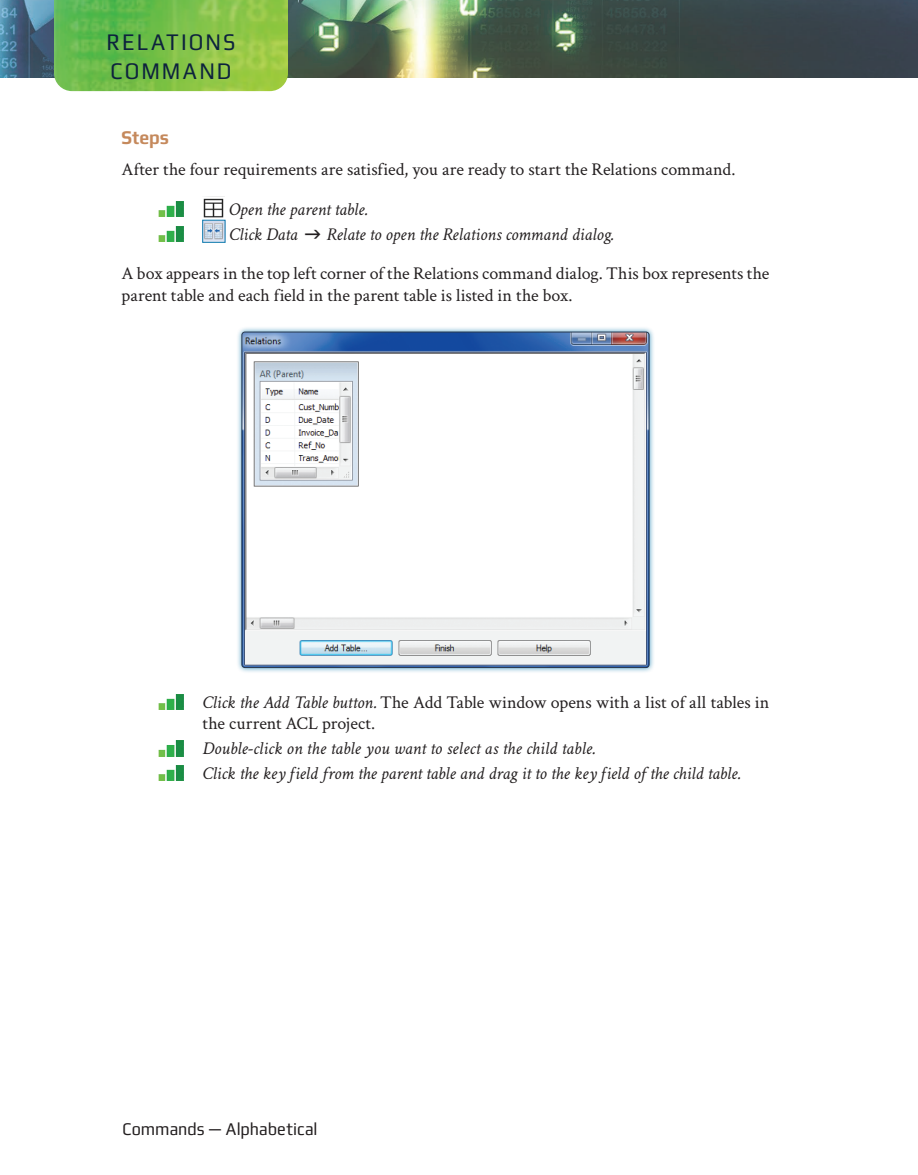
<style>
.page{position:relative;width:918px;height:1175px;background:#fff}
.page>*{position:absolute;margin:0;border:0;box-sizing:border-box;transform-origin:0 0}
.RH_Left{font:24px "Play";letter-spacing:.095em;color:#0d223d;scale:.9 1}
.t1{font:700 19.5px "Play";color:#c5895c;scale:.9 1}
.TX{font:18px/21.8px "Crimson Text";letter-spacing:-.005em;color:#231f20}
.SBX{font:italic 18px "Crimson Text";letter-spacing:-.005em;color:#231f20}
.SB1{font:18px/21.8px "Crimson Text";color:#231f20}
.SB{font:italic 18px "Crimson Text";letter-spacing:.005em;color:#231f20}
.t2{font:18px "Play";color:#231f20;scale:.9 1}
.SB1-2{font:italic 18px "Crimson Text";color:#231f20}
.s1{font-style:italic}
</style>
<div class="page">
<img style="left:0;top:0;width:918px;height:78px">
<img style="left:54px;top:0;width:234px;height:91px">
<img style="left:158px;top:201px;width:26px;height:16px">
<img style="left:203px;top:196px;width:22px;height:22px">
<img style="left:158px;top:226px;width:26px;height:15px">
<img style="left:204px;top:222px;width:19px;height:18px">
<div style="left:202px;top:220px;width:23px;height:22px;border:1px solid #107caf"></div>
<div style="left:236px;top:326px;width:419px;height:347px;background:#107caf;opacity:.75"></div>
<img style="left:242px;top:332px;width:407px;height:334px">
<div style="left:242px;top:332px;width:407px;height:336px;border:1px solid #29394f;border-radius:3px"></div>
<img style="left:158px;top:694px;width:26px;height:15px">
<img style="left:158px;top:740px;width:26px;height:16px">
<img style="left:158px;top:765px;width:26px;height:16px">
<p class="RH_Left" style="left:107px;top:28px;width:145px">RELATIONS</p>
<p class="RH_Left" style="left:110px;top:56px;width:136px">COMMAND</p>
<h3 class="t1" style="left:122px;top:126px;width:54px">Steps</h3>
<p class="TX" style="left:122px;top:158px;width:616px">After the four requirements are satisfied, you are ready to start the Relations command.</p>
<p class="SB1-2" style="left:229px;top:199px;width:140px">Open the parent table.</p>
<p class="SBX" style="left:229px;top:223px;width:70px">Click Data</p>
<p class="SBX" style="left:327px;top:223px;width:288px">Relate to open the Relations command dialog.</p>
<p class="TX" style="left:122px;top:262px;width:650px">A box appears in the top left corner of the Relations command dialog. This box represents the parent table and each field in the parent table is listed in the box.</p>
<p class="SB1" style="left:202px;top:690px;width:568px"><span class="s1">Click the Add Table button.</span> The Add Table window opens with a list of all tables in the current ACL project.</p>
<p class="SB" style="left:202px;top:738px;width:394px">Double-click on the table you want to select as the child table.</p>
<p class="SBX" style="left:202px;top:763px;width:539px">Click the key field from the parent table and drag it to the key field of the child table.</p>
<p class="t2" style="left:122px;top:1118px;width:218px">Commands — Alphabetical</p>
</div>
